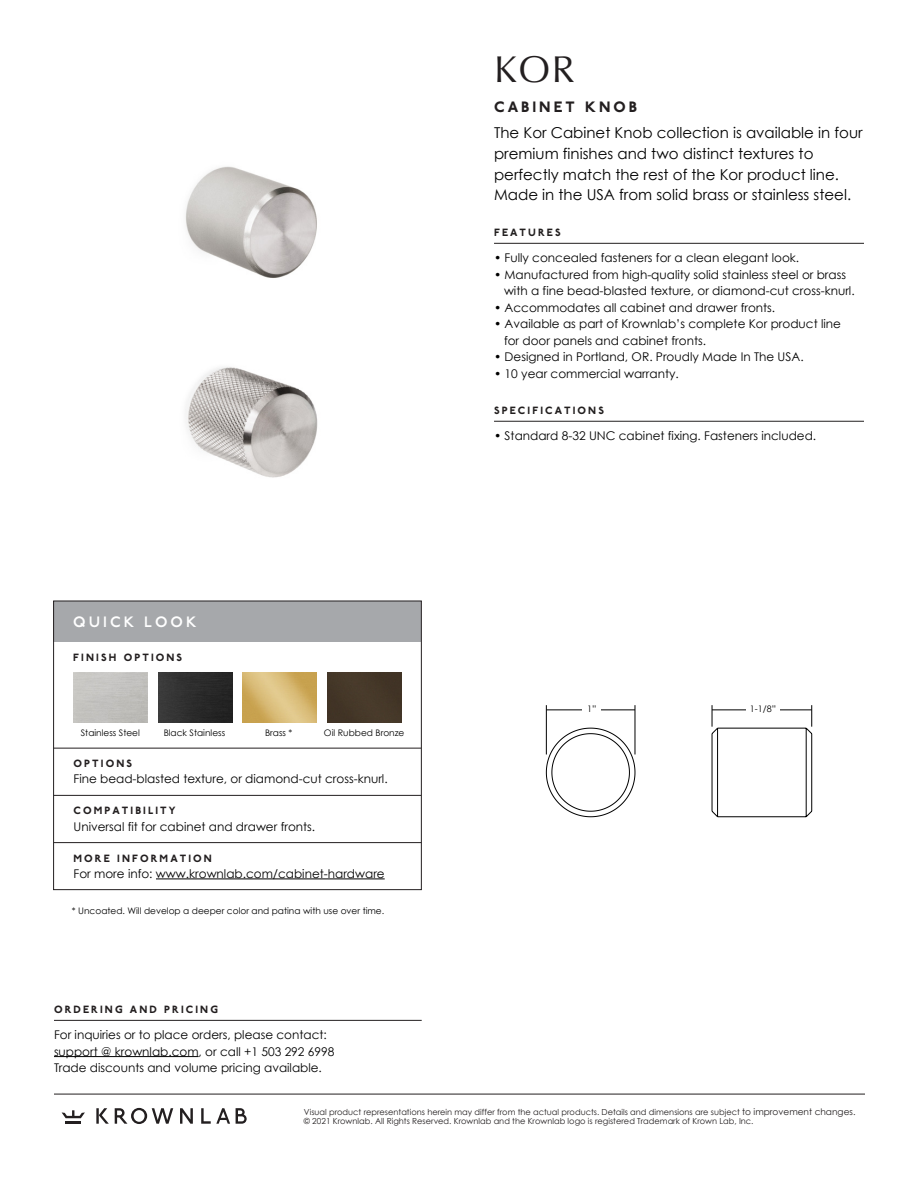
<style>
.page{position:relative;width:918px;height:1188px;background:#fff}
.page>*{position:absolute;margin:0;border:0;box-sizing:border-box;transform-origin:0 0}
.t1{font:37.5px "Optima";color:#231f20}
.t2{font:15px/21px "Century Gothic";color:#000}
.t3{font:800 15px "P22 Underground Pro";letter-spacing:.2em;color:#231f20}
.t4{font:600 15px "P22 Underground Pro";letter-spacing:.2em;color:#fff}
.t5{font:12px/16.5px "Century Gothic";color:#000}
.t6{font:800 10.5px "P22 Underground Pro";letter-spacing:.2em;color:#231f20}
.t7{font:800 10.5px "P22 Underground Pro";letter-spacing:.2em;color:#221f1f}
.t8{font:9px "Century Gothic";color:#000}
.t9{font:8.25px/9px "Century Gothic";color:#231f20}
.s1{font-size:9px}
</style>
<div class="page">
<hr style="left:54px;top:1094px;width:811px;height:1px;background:#231f20">
<hr style="left:66px;top:1121px;width:15px;height:3px;background:#231f20">
<svg style="left:62px;top:1110px;width:23px;height:8px"></svg>
<svg style="left:180px;top:1108px;width:13px;height:16px"></svg>
<svg style="left:236px;top:1108px;width:11px;height:16px"></svg>
<svg style="left:115px;top:1108px;width:58px;height:16px"></svg>
<svg style="left:96px;top:1108px;width:13px;height:16px"></svg>
<svg style="left:201px;top:1108px;width:29px;height:16px"></svg>
<hr style="left:54px;top:1056px;width:145px;height:1px;background:#000">
<hr style="left:54px;top:1020px;width:368px;height:1px;background:#231f20">
<svg style="left:546px;top:728px;width:89px;height:89px"></svg>
<svg style="left:711px;top:705px;width:101px;height:112px"></svg>
<hr style="left:712px;top:709px;width:100px;height:1px;background:#000">
<div style="left:746px;top:691px;width:34px;height:28px;background:#fff"></div>
<hr style="left:635px;top:705px;width:1px;height:49px;background:#000">
<hr style="left:546px;top:705px;width:1px;height:49px;background:#000">
<hr style="left:546px;top:709px;width:89px;height:1px;background:#000">
<div style="left:583px;top:691px;width:18px;height:28px;background:#fff"></div>
<img style="left:185px;top:166px;width:132px;height:112px">
<img style="left:185px;top:367px;width:133px;height:111px">
<img style="left:158px;top:672px;width:74px;height:50px">
<div style="left:328px;top:672px;width:74px;height:50px;background:#453728"></div>
<img style="left:243px;top:672px;width:74px;height:50px">
<div style="left:54px;top:601px;width:367px;height:41px;background:#a6a8ab"></div>
<hr style="left:156px;top:879px;width:229px;height:1px;background:#000">
<div style="left:53px;top:601px;width:369px;height:289px;border:1px solid #231f20"></div>
<hr style="left:54px;top:795px;width:367px;height:1px;background:#231f20">
<hr style="left:54px;top:748px;width:367px;height:1px;background:#231f20">
<hr style="left:54px;top:842px;width:367px;height:1px;background:#231f20">
<hr style="left:494px;top:243px;width:370px;height:1px;background:#221f1f">
<hr style="left:494px;top:421px;width:370px;height:1px;background:#221f1f">
<p class="t4" style="left:73px;top:611px;width:125px">QUICK LOOK</p>
<p class="t6" style="left:73px;top:649px;width:110px">FINISH OPTIONS</p>
<p class="t8" style="left:81px;top:727px;width:61px">Stainless Steel</p>
<p class="t8" style="left:164px;top:727px;width:63px">Black Stainless</p>
<p class="t8" style="left:265px;top:727px;width:29px">Brass *</p>
<p class="t8" style="left:324px;top:727px;width:82px">Oil Rubbed Bronze</p>
<p class="t6" style="left:74px;top:755px;width:60px">OPTIONS</p>
<p class="t5" style="left:74px;top:771px;width:316px">Fine bead-blasted texture, or diamond-cut cross-knurl.</p>
<p class="t6" style="left:74px;top:803px;width:104px">COMPATIBILITY</p>
<p class="t5" style="left:74px;top:818px;width:243px">Universal fit for cabinet and drawer fronts.</p>
<p class="t6" style="left:74px;top:850px;width:140px">MORE INFORMATION</p>
<p class="t5" style="left:74px;top:865px;width:313px">For more info: www.krownlab.com/cabinet-hardware</p>
<p class="t8" style="left:72px;top:904px;width:314px">* Uncoated. Will develop a deeper color and patina with use over time.</p>
<p class="t6" style="left:54px;top:1002px;width:165px">ORDERING AND PRICING</p>
<p class="t5" style="left:54px;top:1026px;width:282px">For inquiries or to place orders, please contact: support @ krownlab.com, or call +1 503 292 6998<br>Trade discounts and volume pricing available.</p>
<h1 class="t1" style="left:494px;top:48px;width:82px">KOR</h1>
<p class="t3" style="left:494px;top:96px;width:144px">CABINET KNOB</p>
<p class="t2" style="left:494px;top:122px;width:370px">The Kor Cabinet Knob collection is available in four premium finishes and two distinct textures to perfectly match the rest of the Kor product line.</p>
<p class="t2" style="left:494px;top:184px;width:359px">Made in the USA from solid brass or stainless steel.</p>
<p class="t7" style="left:494px;top:224px;width:68px">FEATURES</p>
<p class="t5" style="left:494px;top:249px;width:307px">• Fully concealed fasteners for a clean elegant look.</p>
<p class="t5" style="left:504px;top:266px;width:352px;text-indent:-10px">• Manufactured from high-quality solid stainless steel or brass with a fine bead-blasted texture, or diamond-cut cross-knurl.</p>
<p class="t5" style="left:494px;top:299px;width:283px">• Accommodates all cabinet and drawer fronts.</p>
<p class="t5" style="left:504px;top:315px;width:338px;text-indent:-10px">• Available as part of Krownlab’s complete Kor product line for door panels and cabinet fronts.</p>
<p class="t5" style="left:494px;top:348px;width:311px">• Designed in Portland, OR. Proudly Made In The USA.</p>
<p class="t5" style="left:494px;top:365px;width:186px">• 10 year commercial warranty.</p>
<p class="t7" style="left:494px;top:402px;width:112px">SPECIFICATIONS</p>
<p class="t5" style="left:494px;top:427px;width:324px">• Standard 8-32 UNC cabinet fixing. Fasteners included.</p>
<p class="t8" style="left:587px;top:702px;width:11px">1”</p>
<p class="t8" style="left:750px;top:702px;width:28px">1-1/8”</p>
<p class="t9" style="left:304px;top:1107px;width:553px">Visual product representations herein may differ from the actual products. Details and dimensions are subject <span class="s1">to improvement changes. </span>© 2021 Krownlab. All Rights Reserved. Krownlab and the Krownlab logo is registered Trademark of Krown Lab, Inc.</p>
</div>
